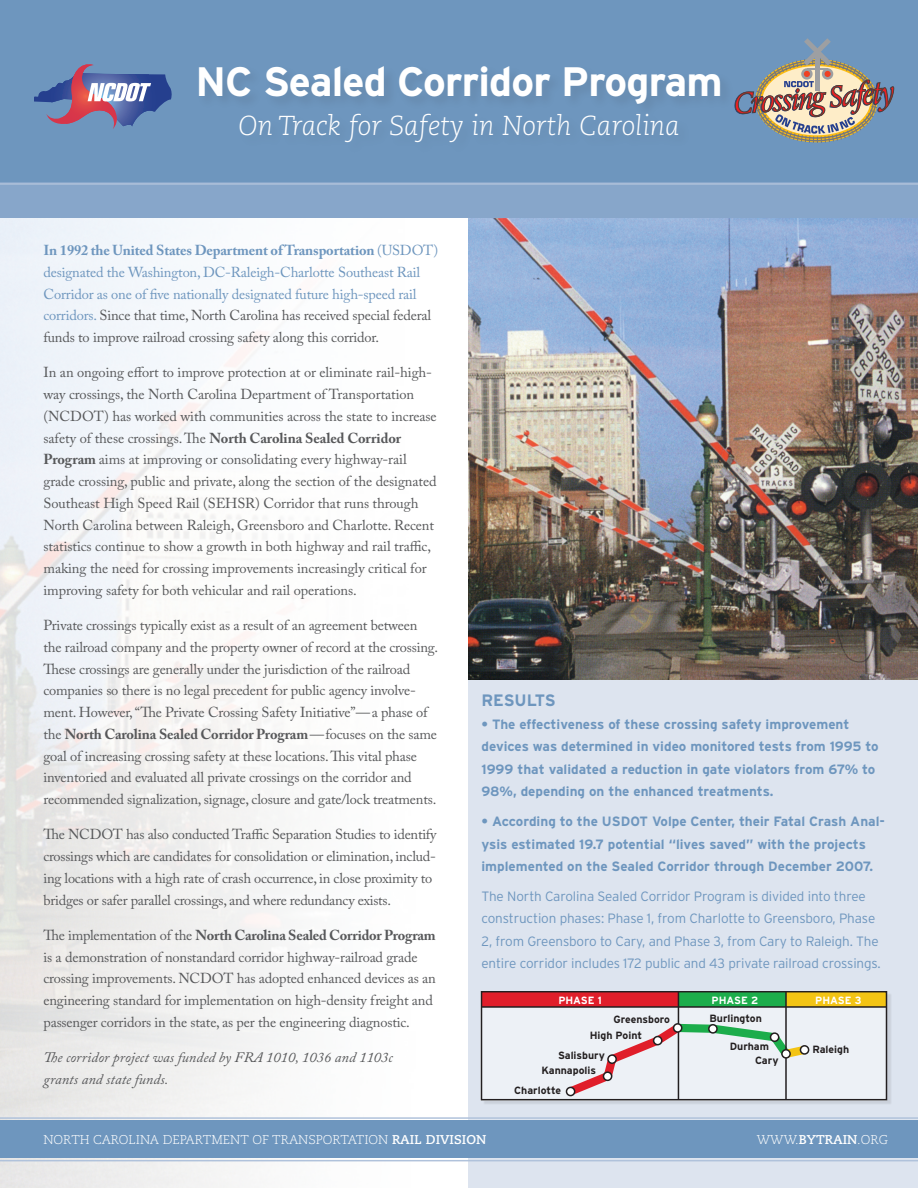
<style>
.page{position:relative;width:918px;height:1188px;background:#fff}
.page>*{position:absolute;margin:0;border:0;box-sizing:border-box;transform-origin:0 0}
.t1{font:700 41.1px "Interstate";letter-spacing:-.02em;color:#fff}
.t2{font:italic 300 27.3px "Caecilia LT Std";color:#fff}
.t3{font:700 16.5px "Interstate";letter-spacing:-.01em;color:#6e96be}
.t4{font:14.4px/21.8px "Adobe Caslon Pro";letter-spacing:-.01em;color:#57585a}
.t5{font:14.4px/21.8px "Adobe Caslon Pro";letter-spacing:-.01em;color:#6e96be}
.t6{font:italic 14.4px/21.8px "Adobe Caslon Pro";letter-spacing:.01em;color:#57585a}
.t7{font:700 13.5px/22.5px "Interstate";color:#6e96be}
.t8{font:300 13.5px/22.5px "Interstate";letter-spacing:-.01em;color:#6e96be}
.t9{font:300 12.75px "Caecilia LT Std";color:#fff}
.t10{font:700 10.5px "Interstate";color:#231f20}
.t11{font:700 10.5px "Interstate";color:#fff}
.s1{font-weight:700}
.s2{color:#57585a}
</style>
<div class="page">
<div style="left:468px;top:460px;width:450px;height:728px;background:#dde4ef"></div>
<img style="left:468px;top:218px;width:450px;height:462px">
<div style="left:0;top:0;width:918px;height:212px;background:#6e96be"></div>
<div style="left:0;top:182px;width:918px;height:36px;background:#87a6ca"></div>
<hr style="left:0;top:183px;width:918px;height:2px;background:#b0c2db">
<div style="left:0;top:1121px;width:918px;height:37px;background:#6e96be"></div>
<hr style="left:0;top:1117px;width:918px;height:2px;background:#b0c2db">
<hr style="left:0;top:1160px;width:918px;height:1px;background:#b0c2db">
<div style="left:482px;top:992px;width:410px;height:114px;background:#231f20;opacity:.1"></div>
<div style="left:481px;top:991px;width:406px;height:109px;background:#edf1f6"></div>
<div style="left:482px;top:992px;width:404px;height:15px;background:#e01e2a"></div>
<div style="left:678px;top:992px;width:208px;height:15px;background:#1cad4b"></div>
<div style="left:786px;top:992px;width:100px;height:15px;background:#f3c414"></div>
<div style="left:481px;top:991px;width:406px;height:109px;border:2px solid #231f20"></div>
<hr style="left:678px;top:992px;width:1px;height:108px;background:#231f20">
<hr style="left:785px;top:992px;width:2px;height:108px;background:#231f20">
<svg style="left:560px;top:1017px;width:254px;height:83px"></svg>
<div style="left:782px;top:1050px;width:8px;height:8px;background:#fff;border-radius:50%"></div>
<div style="left:781px;top:1049px;width:10px;height:10px;border:2px solid #231f20;border-radius:50%"></div>
<div style="left:800px;top:1046px;width:9px;height:8px;background:#fff;border-radius:50%"></div>
<div style="left:800px;top:1045px;width:9px;height:10px;border:2px solid #231f20;border-radius:50%"></div>
<div style="left:771px;top:1033px;width:8px;height:8px;background:#fff;border-radius:50%"></div>
<div style="left:770px;top:1032px;width:9px;height:10px;border:2px solid #231f20;border-radius:50%"></div>
<div style="left:709px;top:1025px;width:8px;height:8px;background:#fff;border-radius:50%"></div>
<div style="left:708px;top:1024px;width:10px;height:10px;border:2px solid #231f20;border-radius:50%"></div>
<div style="left:674px;top:1024px;width:8px;height:8px;background:#fff;border-radius:50%"></div>
<div style="left:673px;top:1023px;width:9px;height:10px;border:2px solid #231f20;border-radius:50%"></div>
<div style="left:654px;top:1037px;width:8px;height:8px;background:#fff;border-radius:50%"></div>
<div style="left:653px;top:1036px;width:10px;height:9px;border:2px solid #231f20;border-radius:50%"></div>
<div style="left:608px;top:1055px;width:8px;height:8px;background:#fff;border-radius:50%"></div>
<div style="left:607px;top:1054px;width:10px;height:10px;border:2px solid #231f20;border-radius:50%"></div>
<div style="left:604px;top:1072px;width:8px;height:8px;background:#fff;border-radius:50%"></div>
<div style="left:603px;top:1071px;width:9px;height:10px;border:2px solid #231f20;border-radius:50%"></div>
<div style="left:566px;top:1087px;width:9px;height:9px;background:#fff;border-radius:50%"></div>
<div style="left:566px;top:1087px;width:9px;height:9px;border:2px solid #231f20;border-radius:50%"></div>
<hr style="left:482px;top:1006px;width:404px;height:2px;background:#231f20">
<svg style="left:34px;top:64px;width:138px;height:65px"></svg>
<svg style="left:735px;top:38px;width:159px;height:105px"></svg>
<h1 class="t1" style="left:195px;top:59px;width:529px">NC Sealed Corridor Program</h1>
<h2 class="t2" style="left:238px;top:110px;width:443px">On Track for Safety in North Carolina</h2>
<p class="t5" style="left:44px;top:239px;width:396px"><span class="s1">In 1992 the United States Department of Transportation</span> (USDOT) designated the Washington, DC-Raleigh-Charlotte Southeast Rail Corridor as one of five nationally designated future high-speed rail corridors. <span class="s2">Since that time, North Carolina has received special federal funds to improve railroad crossing safety along this corridor.</span></p>
<p class="t4" style="left:44px;top:361px;width:395px">In an ongoing effort to improve protection at or eliminate rail-high&shy;way crossings, the North Carolina Department of Transportation (NCDOT) has worked with communities across the state to increase safety of these crossings. The <span class="s1">North Carolina Sealed Corridor Program</span> aims at improving or consolidating every highway-rail grade crossing, public and private, along the section of the designated Southeast High Speed Rail (SEHSR) Corridor that runs through North Carolina between Raleigh, Greensboro and Charlotte. Recent statistics continue to show a growth in both highway and rail traffic, making the need for crossing improvements increasingly critical for improving safety for both vehicular and rail operations.</p>
<p class="t4" style="left:43px;top:614px;width:396px">Private crossings typically exist as a result of an agreement between the railroad company and the property owner of record at the crossing.<br>These crossings are generally under the jurisdiction of the railroad companies so there is no legal precedent for public agency involve&shy;ment. However, “The Private Crossing Safety Initiative”—a phase of the <span class="s1">North Carolina Sealed Corridor Program</span>—focuses on the same goal of increasing crossing safety at these locations. This vital phase inventoried and evaluated all private crossings on the corridor and recommended signalization, signage, closure and gate/lock treatments.</p>
<p class="t4" style="left:44px;top:823px;width:394px">The NCDOT has also conducted Traffic Separation Studies to identify crossings which are candidates for consolidation or elimination, includ&shy;ing locations with a high rate of crash occurrence, in close proximity to bridges or safer parallel crossings, and where redundancy exists.</p>
<p class="t4" style="left:44px;top:924px;width:394px">The implementation of the <span class="s1">North Carolina Sealed Corridor Program </span>is a demonstration of nonstandard corridor highway-railroad grade crossing improvements. NCDOT has adopted enhanced devices as an engineering standard for implementation on high-density freight and passenger corridors in the state, as per the engineering diagnostic.</p>
<p class="t6" style="left:44px;top:1046px;width:351px">The corridor project was funded by FRA 1010, 1036 and 1103c grants and state funds.</p>
<p class="t3" style="left:482px;top:691px;width:76px">RESULTS</p>
<p class="t7" style="left:482px;top:713px;width:399px">• The effectiveness of these crossing safety improvement devices was determined in video monitored tests from 1995 to 1999 that validated a reduction in gate violators from 67% to 98%, depending on the enhanced treatments.</p>
<p class="t7" style="left:482px;top:810px;width:405px">• According to the USDOT Volpe Center, their Fatal Crash Anal&shy;ysis estimated 19.7 potential “lives saved” with the projects implemented on the Sealed Corridor through December 2007.</p>
<p class="t8" style="left:482px;top:885px;width:401px">The North Carolina Sealed Corridor Program is divided into three construction phases: Phase 1, from Charlotte to Greensboro, Phase 2, from Greensboro to Cary, and Phase 3, from Cary to Raleigh. The entire corridor includes 172 public and 43 private railroad crossings.</p>
<p class="t11" style="left:558px;top:994px;width:45px">PHASE 1</p>
<p class="t11" style="left:712px;top:994px;width:48px">PHASE 2</p>
<p class="t11" style="left:815px;top:994px;width:48px">PHASE 3</p>
<p class="t10" style="left:613px;top:1014px;width:58px">Greensboro</p>
<p class="t10" style="left:710px;top:1013px;width:54px">Burlington</p>
<p class="t10" style="left:730px;top:1041px;width:41px">Durham</p>
<p class="t10" style="left:813px;top:1043px;width:38px">Raleigh</p>
<p class="t10" style="left:755px;top:1054px;width:25px">Cary</p>
<p class="t10" style="left:590px;top:1029px;width:54px">High Point</p>
<p class="t10" style="left:558px;top:1049px;width:49px">Salisbury</p>
<p class="t10" style="left:542px;top:1065px;width:56px">Kannapolis</p>
<p class="t10" style="left:514px;top:1085px;width:48px">Charlotte</p>
<p class="t9" style="left:44px;top:1132px;width:444px">NORTH CAROLINA DEPARTMENT OF TRANSPORTATION <span class="s1">RAIL DIVISION</span></p>
<p class="t9" style="left:757px;top:1132px;width:133px">WWW.<span class="s1">BYTRAIN</span>.ORG</p>
</div>
